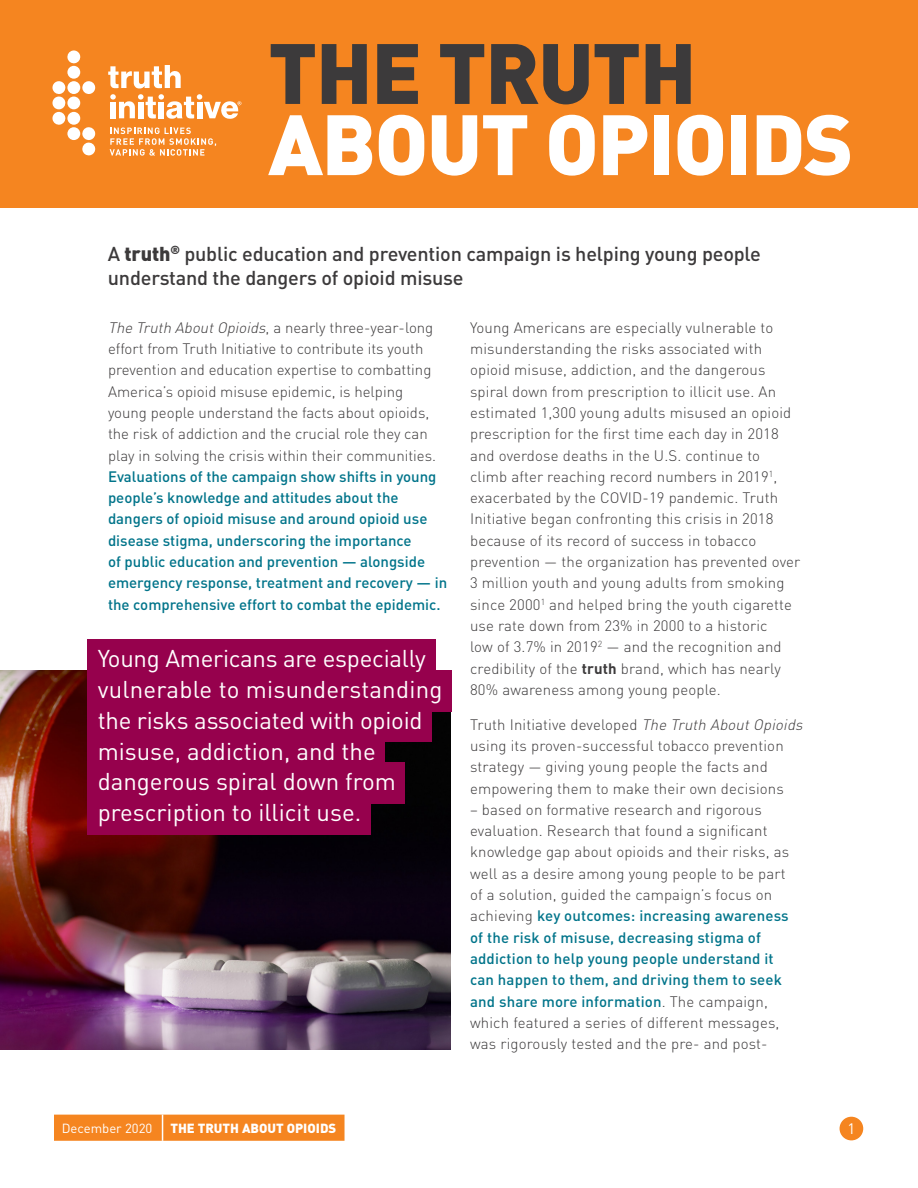
<style>
.page{position:relative;width:918px;height:1188px;background:#fff}
.page>*{position:absolute;margin:0;border:0;box-sizing:border-box;transform-origin:0 0}
.t1{font:900 84.15px/71.2px "DIN";letter-spacing:-.02em;color:#fff}
.Callout{font:24px "DIN";color:#fff}
.Body{font:500 19.95px/24.5px "DIN";letter-spacing:-.01em;color:#3c3a3b}
.Body-2{font:300 15px/21.3px "DIN";letter-spacing:.01em;color:#3c3a3b}
.t2{font:15px "DIN";color:#fff}
.t3{font:900 13.05px "DIN";color:#fff}
.t4{font:13.05px "DIN";color:#fff}
.s1{color:#3c3a3b}
.s2{font-weight:900}
.s3{font-style:italic}
.s4{font-weight:500;color:#00748a}
.s5{font-weight:700}
</style>
<div class="page">
<div style="left:840px;top:1117px;width:23px;height:23px;background:#f58520;border-radius:50%"></div>
<div style="left:54px;top:1115px;width:291px;height:26px;background:#f58520"></div>
<div style="left:0;top:0;width:918px;height:207px;background:#f58520"></div>
<img style="left:0;top:670px;width:451px;height:380px">
<svg style="left:108px;top:65px;width:133px;height:54px"></svg>
<svg style="left:110px;top:128px;width:106px;height:28px"></svg>
<svg style="left:82px;top:127px;width:13px;height:29px"></svg>
<svg style="left:82px;top:81px;width:13px;height:13px"></svg>
<svg style="left:67px;top:50px;width:14px;height:14px"></svg>
<svg style="left:52px;top:81px;width:14px;height:44px"></svg>
<div style="left:67px;top:127px;width:13px;height:13px;background:#fff;border-radius:50%"></div>
<div style="left:67px;top:66px;width:13px;height:13px;background:#fff;border-radius:50%"></div>
<div style="left:67px;top:112px;width:13px;height:13px;background:#fff;border-radius:50%"></div>
<div style="left:67px;top:81px;width:13px;height:13px;background:#fff;border-radius:50%"></div>
<div style="left:67px;top:97px;width:13px;height:12px;background:#fff;border-radius:50%"></div>
<div style="left:87px;top:639px;width:348px;height:42px;background:#96014d"></div>
<div style="left:87px;top:670px;width:364px;height:41px;background:#96014d"></div>
<div style="left:87px;top:700px;width:345px;height:42px;background:#96014d"></div>
<div style="left:87px;top:731px;width:298px;height:42px;background:#96014d"></div>
<div style="left:87px;top:762px;width:318px;height:42px;background:#96014d"></div>
<div style="left:87px;top:793px;width:283px;height:41px;background:#96014d"></div>
<h1 class="t1" style="left:268px;top:33px;width:587px"><span class="s1">THE TRUTH<br></span>ABOUT OPIOIDS</h1>
<p class="Body" style="left:108px;top:241px;width:655px">A <span class="s2">truth</span><sup>®</sup> public education and prevention campaign is helping young people understand the dangers of opioid misuse</p>
<p class="Body-2" style="left:108px;top:317px;width:341px"><span class="s3">The Truth AboutOpioids</span>, a nearly three-year-long effort from Truth Initiative to contribute its youth prevention and education expertise to combatting America’s opioid misuse epidemic, is helping<br>young people understand the facts about opioids, the risk of addiction and the crucial role they can play in solving the crisis within their communities.<br><span class="s4">Evaluations of the campaign show shifts in young people’s knowledge and attitudes about the dangers of opioid misuse and around opioid use disease stigma, underscoring the importance<br>of public education and prevention — alongside emergency response, treatment and recovery — in the comprehensive effort to combat the epidemic.</span></p>
<p class="Callout" style="left:98px;top:644px;width:330px">Young Americans are especially</p>
<p class="Callout" style="left:98px;top:674px;width:346px">vulnerable to misunderstanding</p>
<p class="Callout" style="left:98px;top:705px;width:326px">the risks associated with opioid</p>
<p class="Callout" style="left:98px;top:736px;width:280px">misuse, addiction, and the</p>
<p class="Callout" style="left:98px;top:767px;width:300px">dangerous spiral down from</p>
<p class="Callout" style="left:98px;top:797px;width:265px">prescription to illicit use.</p>
<p class="Body-2" style="left:470px;top:317px;width:332px">Young Americans are especially vulnerable to misunderstanding the risks associated with opioid misuse, addiction, and the dangerous spiral down from prescription to illicit use. An estimated 1,300 young adults misused an opioid prescription for the first time each day in 2018 and overdose deaths in the U.S. continue to climb after reaching record numbers in 2019<sup>1</sup>, exacerbated by the COVID-19 pandemic. Truth Initiative began confronting this crisis in 2018 because of its record of success in tobacco prevention — the organization has prevented over 3 million youth and young adults from smoking since 2000<sup>1</sup> and helped bring the youth cigarette use rate down from 23% in 2000 to a historic<br>low of 3.7% in 2019<sup>2</sup> — and the recognition and credibility of the <span class="s5">truth</span> brand, which has nearly 80% awareness among young people.</p>
<p class="Body-2" style="left:470px;top:713px;width:338px">Truth Initiative developed <span class="s3">The Truth AboutOpioids </span>using its proven-successful tobacco prevention strategy — giving young people the facts and empowering them to make their own decisions</p>
<p class="Body-2" style="left:470px;top:799px;width:321px">– based on formative research and rigorous evaluation. Research that found a significant knowledge gap about opioids and their risks, as well as a desire among young people to be part of a solution, guided the campaign’s focus on achieving <span class="s4">key outcomes: increasing awareness of the risk of misuse, decreasing stigma of addiction to help young people understand it can happen to them, and driving them to seek and share more information</span>. The campaign, which featured a series of different messages, was rigorously tested and the pre- and post-</p>
<p class="t4" style="left:62px;top:1120px;width:92px">December 2020</p>
<p class="t3" style="left:170px;top:1120px;width:167px">THE TRUTH ABOUT OPIOIDS</p>
<p class="t2" style="left:847px;top:1119px;width:9px">1</p>
</div>
